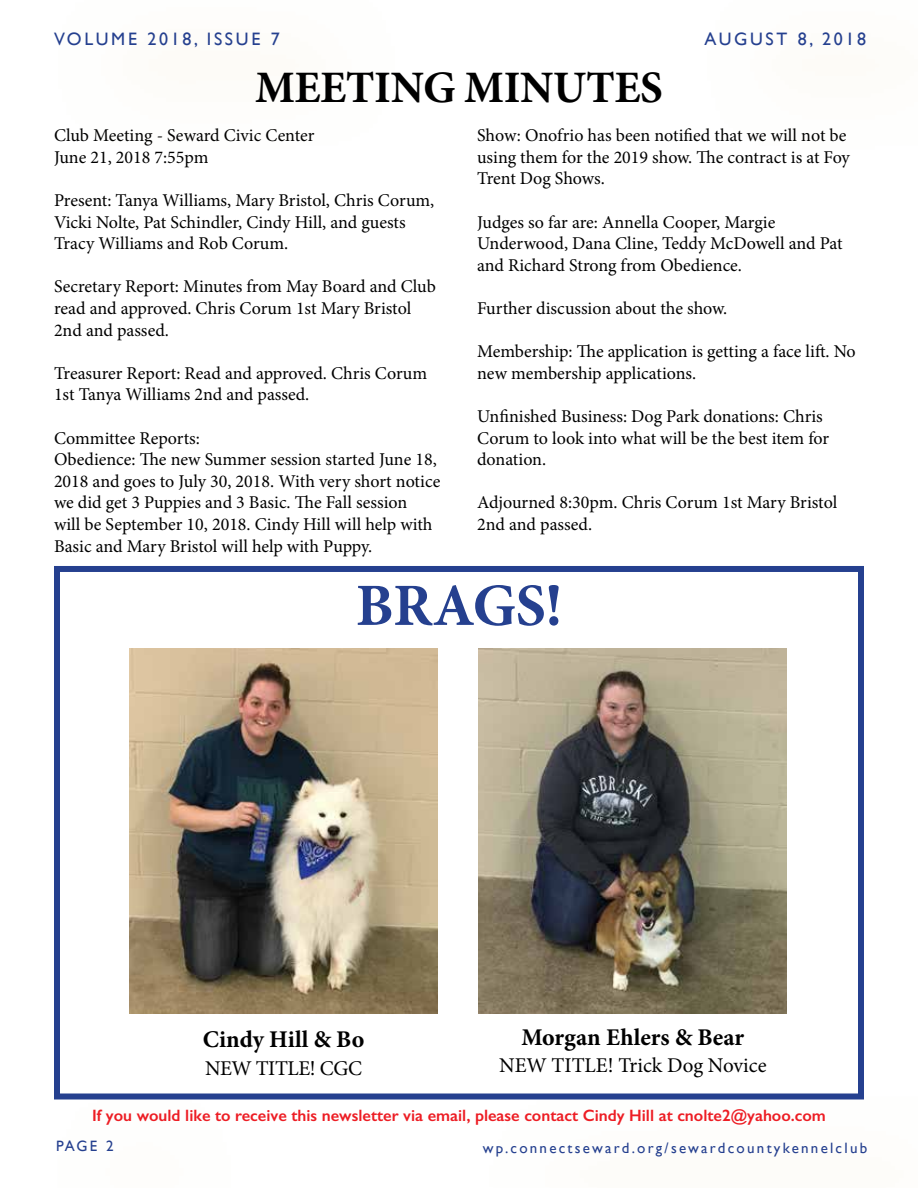
<style>
.page{position:relative;width:918px;height:1188px;background:#fff}
.page>*{position:absolute;margin:0;border:0;box-sizing:border-box;transform-origin:0 0}
.t1{font:700 60px "Minion Pro";letter-spacing:-.01em;color:#25408f}
.t2{font:700 45px "Minion Pro";letter-spacing:-.01em;color:#000}
.t3{font:700 24px "Minion Pro";color:#000}
.t4{font:21px "Minion Pro";letter-spacing:-.005em;color:#000}
.t5{font:18px/21.6px "Minion Pro";color:#000}
.t6{font:18px "Gill Sans";letter-spacing:.15em;color:#25408f}
.t7{font:600 16.5px "Gill Sans";color:#ed1d24}
.t8{font:15px "Gill Sans";letter-spacing:.15em;color:#25408f}
</style>
<div class="page">
<div style="left:487px;top:1093px;width:431px;height:95px;background:#fefdfb"></div>
<div style="left:54px;top:566px;width:810px;height:534px;border:6px solid #25408f"></div>
<img style="left:129px;top:648px;width:309px;height:366px">
<img style="left:478px;top:648px;width:309px;height:366px">
<p class="t6" style="left:54px;top:28px;width:227px">VOLUME 2018, ISSUE 7</p>
<p class="t6" style="left:704px;top:28px;width:163px">AUGUST 8, 2018</p>
<h2 class="t2" style="left:255px;top:56px;width:409px">MEETING MINUTES</h2>
<p class="t5" style="left:54px;top:125px;width:262px">Club Meeting - Seward Civic Center<br>June 21, 2018 7:55pm</p>
<p class="t5" style="left:54px;top:190px;width:382px">Present: Tanya Williams, Mary Bristol, Chris Corum,<br>Vicki Nolte, Pat Schindler, Cindy Hill, and guests<br>Tracy Williams and Rob Corum.</p>
<p class="t5" style="left:54px;top:276px;width:383px">Secretary Report: Minutes from May Board and Club read and approved. Chris Corum 1st Mary Bristol<br>2nd and passed.</p>
<p class="t5" style="left:54px;top:362px;width:375px">Treasurer Report: Read and approved. Chris Corum<br>1st Tanya Williams 2nd and passed.</p>
<p class="t5" style="left:54px;top:427px;width:388px">Committee Reports:<br>Obedience: The new Summer session started June 18, 2018 and goes to July 30, 2018. With very short notice we did get 3 Puppies and 3 Basic. The Fall session<br>will be September 10, 2018. Cindy Hill will help with Basic and Mary Bristol will help with Puppy.</p>
<p class="t5" style="left:477px;top:125px;width:374px">Show: Onofrio has been notified that we will not be using them for the 2019 show. The contract is at Foy<br>Trent Dog Shows.</p>
<p class="t5" style="left:477px;top:211px;width:367px">Judges so far are: Annella Cooper, Margie<br>Underwood, Dana Cline, Teddy McDowell and Pat and Richard Strong from Obedience.</p>
<p class="t5" style="left:477px;top:298px;width:252px">Further discussion about the show.</p>
<p class="t5" style="left:477px;top:341px;width:380px">Membership: The application is getting a face lift. No new membership applications.</p>
<p class="t5" style="left:477px;top:406px;width:354px">Unfinished Business: Dog Park donations: Chris<br>Corum to look into what will be the best item for donation.</p>
<p class="t5" style="left:477px;top:492px;width:362px">Adjourned 8:30pm. Chris Corum 1st Mary Bristol<br>2nd and passed.</p>
<h1 class="t1" style="left:356px;top:563px;width:208px">BRAGS!</h1>
<h3 class="t3" style="left:203px;top:1022px;width:163px">Cindy Hill &amp; Bo</h3>
<p class="t4" style="left:205px;top:1055px;width:158px">NEW TITLE! CGC</p>
<h3 class="t3" style="left:521px;top:1020px;width:224px">Morgan Ehlers &amp; Bear</h3>
<p class="t4" style="left:499px;top:1051px;width:269px">NEW TITLE! Trick Dog Novice</p>
<p class="t7" style="left:92px;top:1105px;width:735px">If you would like to receive this newsletter via email, please contact Cindy Hill at cnolte2@yahoo.com</p>
<p class="t8" style="left:56px;top:1137px;width:59px">PAGE 2</p>
<p class="t8" style="left:483px;top:1139px;width:386px">wp.connectseward.org/sewardcountykennelclub</p>
</div>
